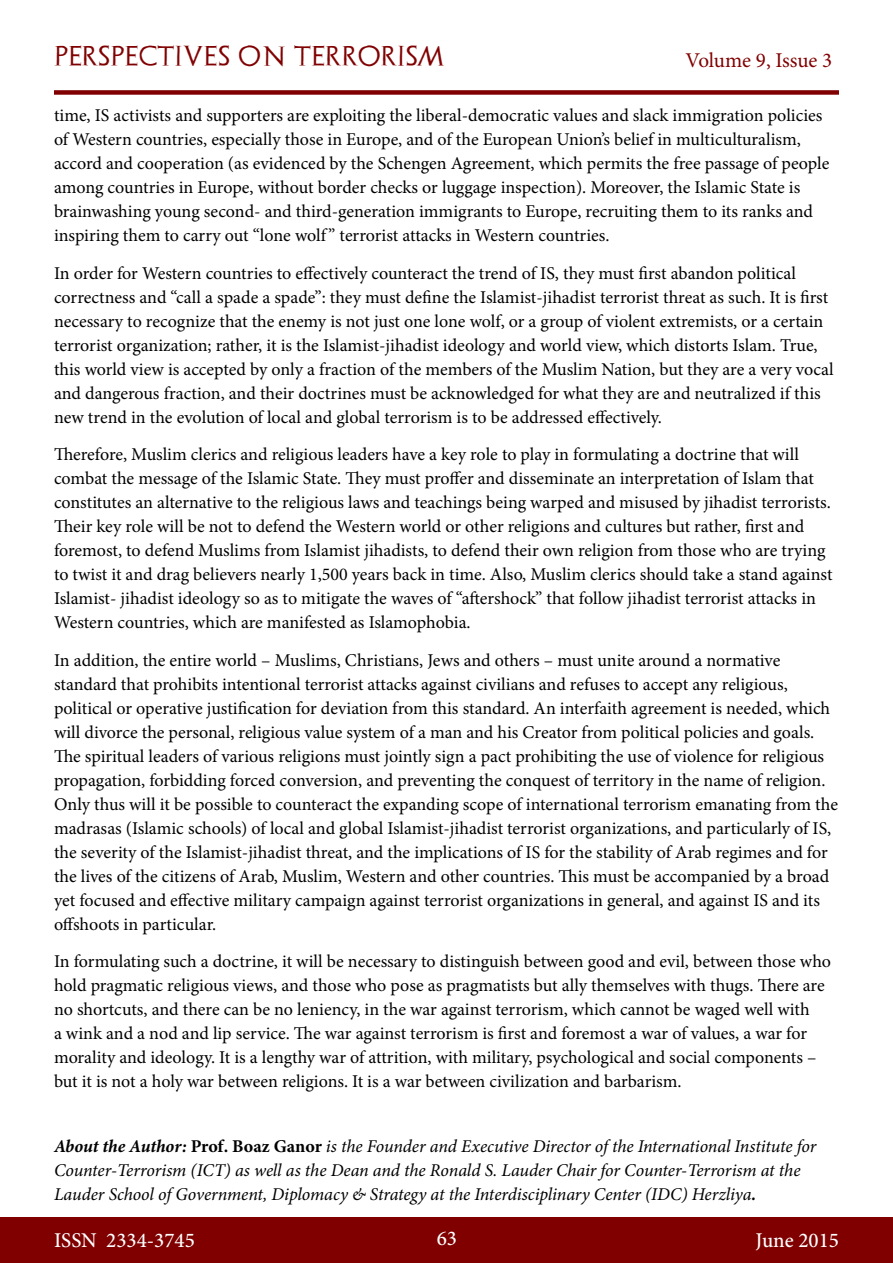
<style>
.page{position:relative;width:893px;height:1263px;background:#fff}
.page>*{position:absolute;margin:0;border:0;box-sizing:border-box;transform-origin:0 0}
.t1{font:500 21px "Minion Pro";color:#fff}
.t2{font:21px "Archeologicaps";letter-spacing:.045em;color:#800000}
.t3{font:21px "Minion Pro";letter-spacing:-.005em;color:#800000}
.Body{font:18px/24px "Minion Pro";color:#000}
.About_the_author{font:italic 18px/24px "Minion Pro";letter-spacing:-.01em;color:#000}
.s1{font-weight:700}
.s2{font-weight:700;font-style:normal}
</style>
<div class="page">
<div style="left:0;top:1217px;width:893px;height:46px;background:#800000"></div>
<div style="left:54px;top:90px;width:785px;height:5px;background:#800000"></div>
<p class="t2" style="left:54px;top:43px;width:392px">PERSPECTIVES ON TERRORISM</p>
<p class="t3" style="left:686px;top:46px;width:148px">Volume 9, Issue 3</p>
<p class="Body" style="left:54px;top:103px;width:777px">time, IS activists and supporters are exploiting the liberal-democratic values and slack immigration policies of Western countries, especially those in Europe, and of the European Union’s belief in multiculturalism, accord and cooperation (as evidenced by the Schengen Agreement, which permits the free passage of people among countries in Europe, without border checks or luggage inspection). Moreover, the Islamic State is brainwashing young second- and third-generation immigrants to Europe, recruiting them to its ranks and inspiring them to carry out “lone wolf ” terrorist attacks in Western countries.</p>
<p class="Body" style="left:54px;top:261px;width:781px">In order for Western countries to effectively counteract the trend of IS, they must first abandon political correctness and “call a spade a spade”: they must define the Islamist-jihadist terrorist threat as such. It is first necessary to recognize that the enemy is not just one lone wolf, or a group of violent extremists, or a certain terrorist organization; rather, it is the Islamist-jihadist ideology and world view, which distorts Islam. True, this world view is accepted by only a fraction of the members of the Muslim Nation, but they are a very vocal and dangerous fraction, and their doctrines must be acknowledged for what they are and neutralized if this new trend in the evolution of local and global terrorism is to be addressed effectively.</p>
<p class="Body" style="left:54px;top:442px;width:780px">Therefore, Muslim clerics and religious leaders have a key role to play in formulating a doctrine that will combat the message of the Islamic State. They must proffer and disseminate an interpretation of Islam that constitutes an alternative to the religious laws and teachings being warped and misused by jihadist terrorists.<br>Their key role will be not to defend the Western world or other religions and cultures but rather, first and foremost, to defend Muslims from Islamist jihadists, to defend their own religion from those who are trying to twist it and drag believers nearly 1,500 years back in time. Also, Muslim clerics should take a stand against Islamist- jihadist ideology so as to mitigate the waves of “aftershock” that follow jihadist terrorist attacks in Western countries, which are manifested as Islamophobia.</p>
<p class="Body" style="left:54px;top:648px;width:785px">In addition, the entire world – Muslims, Christians, Jews and others – must unite around a normative standard that prohibits intentional terrorist attacks against civilians and refuses to accept any religious, political or operative justification for deviation from this standard. An interfaith agreement is needed, which will divorce the personal, religious value system of a man and his Creator from political policies and goals.<br>The spiritual leaders of various religions must jointly sign a pact prohibiting the use of violence for religious propagation, forbidding forced conversion, and preventing the conquest of territory in the name of religion.<br>Only thus will it be possible to counteract the expanding scope of international terrorism emanating from the madrasas (Islamic schools) of local and global Islamist-jihadist terrorist organizations, and particularly of IS, the severity of the Islamist-jihadist threat, and the implications of IS for the stability of Arab regimes and for the lives of the citizens of Arab, Muslim, Western and other countries. This must be accompanied by a broad yet focused and effective military campaign against terrorist organizations in general, and against IS and its offshoots in particular.</p>
<p class="Body" style="left:54px;top:949px;width:779px">In formulating such a doctrine, it will be necessary to distinguish between good and evil, between those who hold pragmatic religious views, and those who pose as pragmatists but ally themselves with thugs. There are no shortcuts, and there can be no leniency, in the war against terrorism, which cannot be waged well with<br>a wink and a nod and lip service. The war against terrorism is first and foremost a war of values, a war for morality and ideology. It is a lengthy war of attrition, with military, psychological and social components – but it is not a holy war between religions. It is a war between civilization and barbarism.</p>
<p class="About_the_author" style="left:54px;top:1134px;width:764px"><span class="s1">About the Author:</span> <span class="s2">Prof. Boaz Ganor</span> is the Founder and Executive Director of the International Institute for<br>Counter-Terrorism (ICT) as well as the Dean and the Ronald S. Lauder Chair for Counter-Terrorism at the<br>Lauder School of Government, Diplomacy &amp; Strategy at the Interdisciplinary Center (IDC) Herzliya<span class="s1">.</span></p>
<p class="t1" style="left:54px;top:1226px;width:142px">ISSN 2334-3745</p>
<p class="t1" style="left:437px;top:1224px;width:22px">63</p>
<p class="t1" style="left:756px;top:1226px;width:85px">June 2015</p>
</div>
